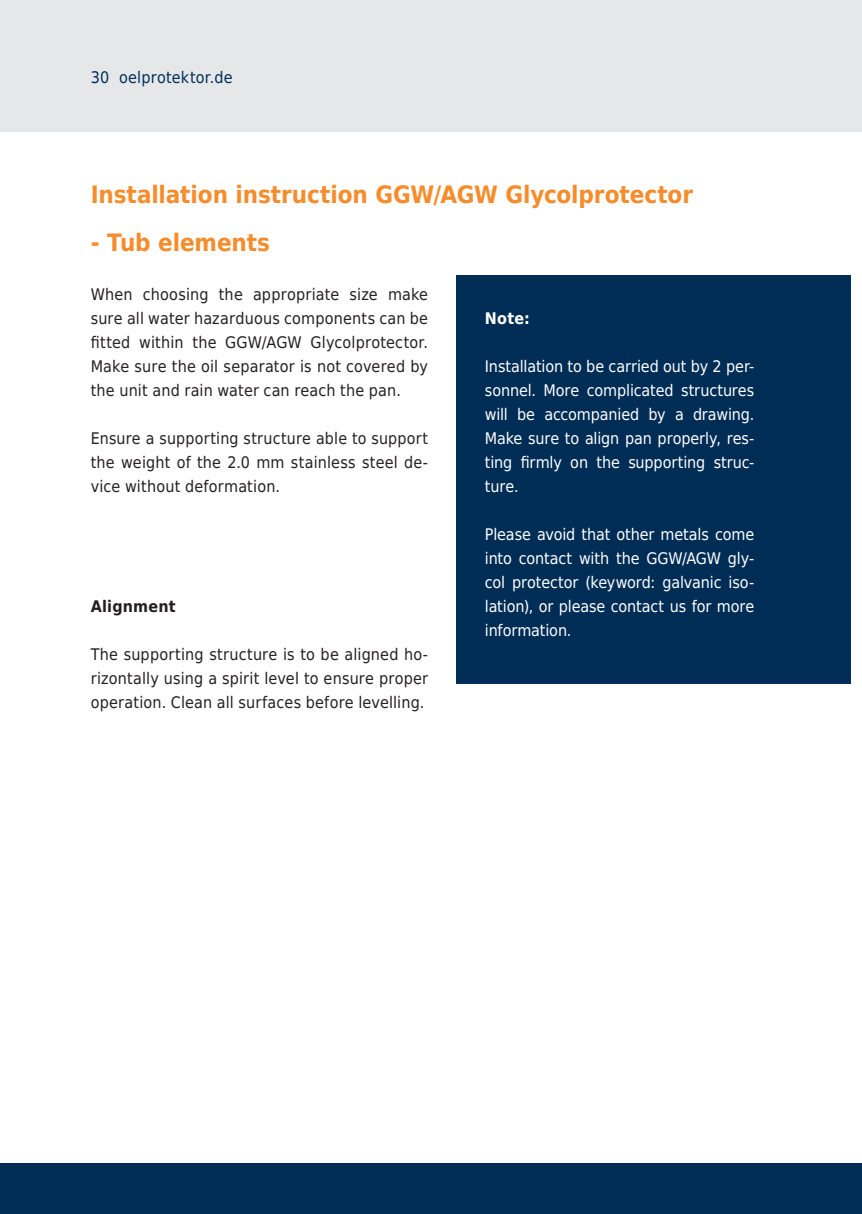
<style>
.page{position:relative;width:862px;height:1214px;background:#fff}
.page>*{position:absolute;margin:0;border:0;box-sizing:border-box;transform-origin:0 0}
.t1{font:700 24px "DejaVu Sans Condensed";letter-spacing:-.005em;color:#f68c2b}
.t2{font:16px/24px "DejaVu Sans Condensed";letter-spacing:.015em;color:#231f20;text-align:justify}
.t3{font:16px/24px "DejaVu Sans Condensed";letter-spacing:-.005em;color:#fff;text-align:justify}
.t4{font:16px "DejaVu Sans Condensed";letter-spacing:.015em;color:#002d56}
.t5{font:700 16px "DejaVu Sans Condensed";letter-spacing:.01em;color:#231f20}
.t6{font:700 16px "DejaVu Sans Condensed";color:#fff}
</style>
<div class="page">
<div style="left:0;top:0;width:850px;height:131px;background:#e6e7e9"></div>
<div style="left:850px;top:0;width:12px;height:131px;background:#e6e7e9"></div>
<div style="left:0;top:1162px;width:862px;height:51px;background:#002d56"></div>
<div style="left:456px;top:275px;width:394px;height:408px;background:#002d56"></div>
<p class="t4" style="left:91px;top:65px;width:143px">30 oelprotektor.de</p>
<h1 class="t1" style="left:91px;top:175px;width:604px">Installation instruction GGW/AGW Glycolprotector</h1>
<h1 class="t1" style="left:91px;top:223px;width:181px">- Tub elements</h1>
<p class="t2" style="left:91px;top:281px;width:339px">When choosing the appropriate size make sure all water hazarduous components can be fitted within the GGW/AGW Glycolprotector.<br>Make sure the oil separator is not covered by the unit and rain water can reach the pan.</p>
<p class="t2" style="left:91px;top:425px;width:339px">Ensure a supporting structure able to support the weight of the 2.0 mm stainless steel de&shy;vice without deformation.</p>
<p class="t6" style="left:485px;top:305px;width:47px">Note:</p>
<p class="t3" style="left:485px;top:353px;width:271px">Installation to be carried out by 2 per&shy;sonnel. More complicated structures will be accompanied by a drawing.<br>Make sure to align pan properly, res&shy;ting firmly on the supporting struc&shy;ture.</p>
<p class="t3" style="left:485px;top:521px;width:271px">Please avoid that other metals come into contact with the GGW/AGW gly&shy;col protector (keyword: galvanic iso&shy;lation), or please contact us for more information.</p>
<p class="t5" style="left:91px;top:593px;width:86px">Alignment</p>
<p class="t2" style="left:91px;top:641px;width:339px">The supporting structure is to be aligned ho&shy;rizontally using a spirit level to ensure proper operation. Clean all surfaces before levelling.</p>
</div>
